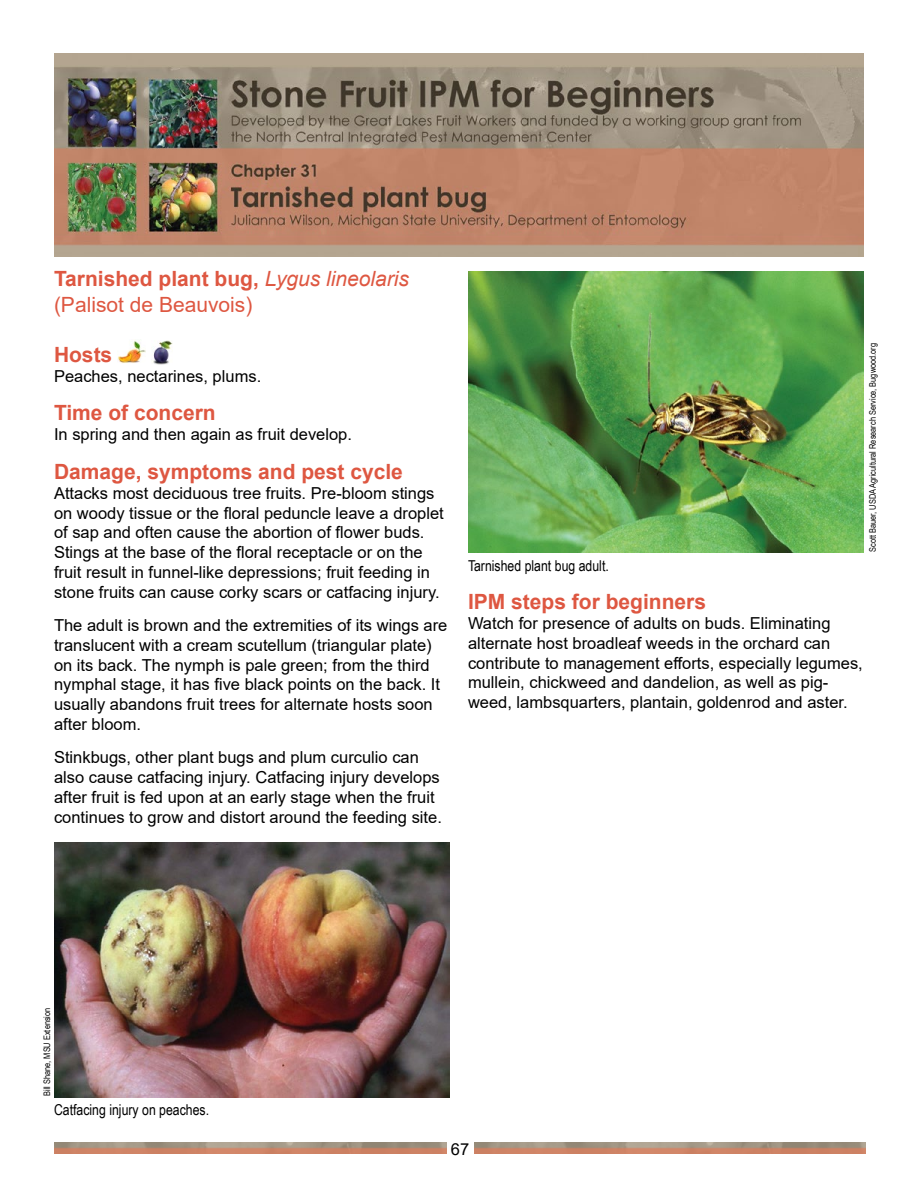
<style>
.page{position:relative;width:918px;height:1188px;background:#fff}
.page>*{position:absolute;margin:0;border:0;box-sizing:border-box;transform-origin:0 0}
.Subhead_-_Stone_frui{font:700 21px "Arial";color:#de5741}
.Subhead_-_Stone_frui-2{font:21px/25.2px "Arial";color:#de5741}
.Text_-_stone_fruit{font:16.5px/19.8px "Arial";color:#000}
.Captions{font:15px "Arial Narrow";color:#000}
.Photo_credit{font:9px "Arial Narrow";color:#000}
.s1{font-weight:700}
.s2{font-style:italic}
</style>
<div class="page">
<img style="left:474px;top:1143px;width:391px;height:10px">
<img style="left:54px;top:54px;width:810px;height:202px">
<img style="left:468px;top:271px;width:396px;height:282px">
<img style="left:54px;top:842px;width:396px;height:256px">
<img style="left:153px;top:340px;width:20px;height:25px">
<img style="left:118px;top:340px;width:28px;height:23px">
<img style="left:54px;top:1143px;width:392px;height:10px">
<p class="Subhead_-_Stone_frui-2" style="left:54px;top:266px;width:357px"><span class="s1">Tarnished plant bug,</span> <span class="s2">Lygus lineolaris </span>(Palisot de Beauvois)</p>
<p class="Subhead_-_Stone_frui" style="left:54px;top:340px;width:60px">Hosts</p>
<p class="Text_-_stone_fruit" style="left:54px;top:366px;width:209px">Peaches, nectarines, plums.</p>
<p class="Subhead_-_Stone_frui" style="left:54px;top:398px;width:163px">Time of concern</p>
<p class="Text_-_stone_fruit" style="left:54px;top:424px;width:300px">In spring and then again as fruit develop.</p>
<p class="Subhead_-_Stone_frui" style="left:54px;top:457px;width:350px">Damage, symptoms and pest cycle</p>
<p class="Text_-_stone_fruit" style="left:54px;top:483px;width:391px">Attacks most deciduous tree fruits. Pre-bloom stings on woody tissue or the floral peduncle leave a droplet of sap and often cause the abortion of flower buds.<br>Stings at the base of the floral receptacle or on the fruit result in funnel-like depressions; fruit feeding in stone fruits can cause corky scars or catfacing injury.</p>
<p class="Text_-_stone_fruit" style="left:54px;top:615px;width:395px">The adult is brown and the extremities of its wings are translucent with a cream scutellum (triangular plate) on its back. The nymph is pale green; from the third nymphal stage, it has five black points on the back. It usually abandons fruit trees for alternate hosts soon after bloom.</p>
<p class="Text_-_stone_fruit" style="left:54px;top:748px;width:389px">Stinkbugs, other plant bugs and plum curculio can also cause catfacing injury. Catfacing injury develops after fruit is fed upon at an early stage when the fruit continues to grow and distort around the feeding site.</p>
<p class="Captions" style="left:468px;top:555px;width:142px">Tarnished plant bug adult.</p>
<p class="Photo_credit" style="left:866px;top:552px;width:210px;rotate:-90deg">Scott Bauer, USDA Agricultural Research Service, Bugwood.org</p>
<p class="Subhead_-_Stone_frui" style="left:468px;top:587px;width:240px">IPM steps for beginners</p>
<p class="Text_-_stone_fruit" style="left:468px;top:613px;width:396px">Watch for presence of adults on buds. Eliminating alternate host broadleaf weeds in the orchard can contribute to management efforts, especially legumes, mullein, chickweed and dandelion, as well as pig&shy;weed, lambsquarters, plantain, goldenrod and aster.</p>
<p class="Photo_credit" style="left:40px;top:1096px;width:90px;rotate:-90deg">Bill Shane, MSU Extension</p>
<p class="Captions" style="left:54px;top:1098px;width:157px">Catfacing injury on peaches.</p>
<p class="Text_-_stone_fruit" style="left:451px;top:1139px;width:20px">67</p>
</div>
